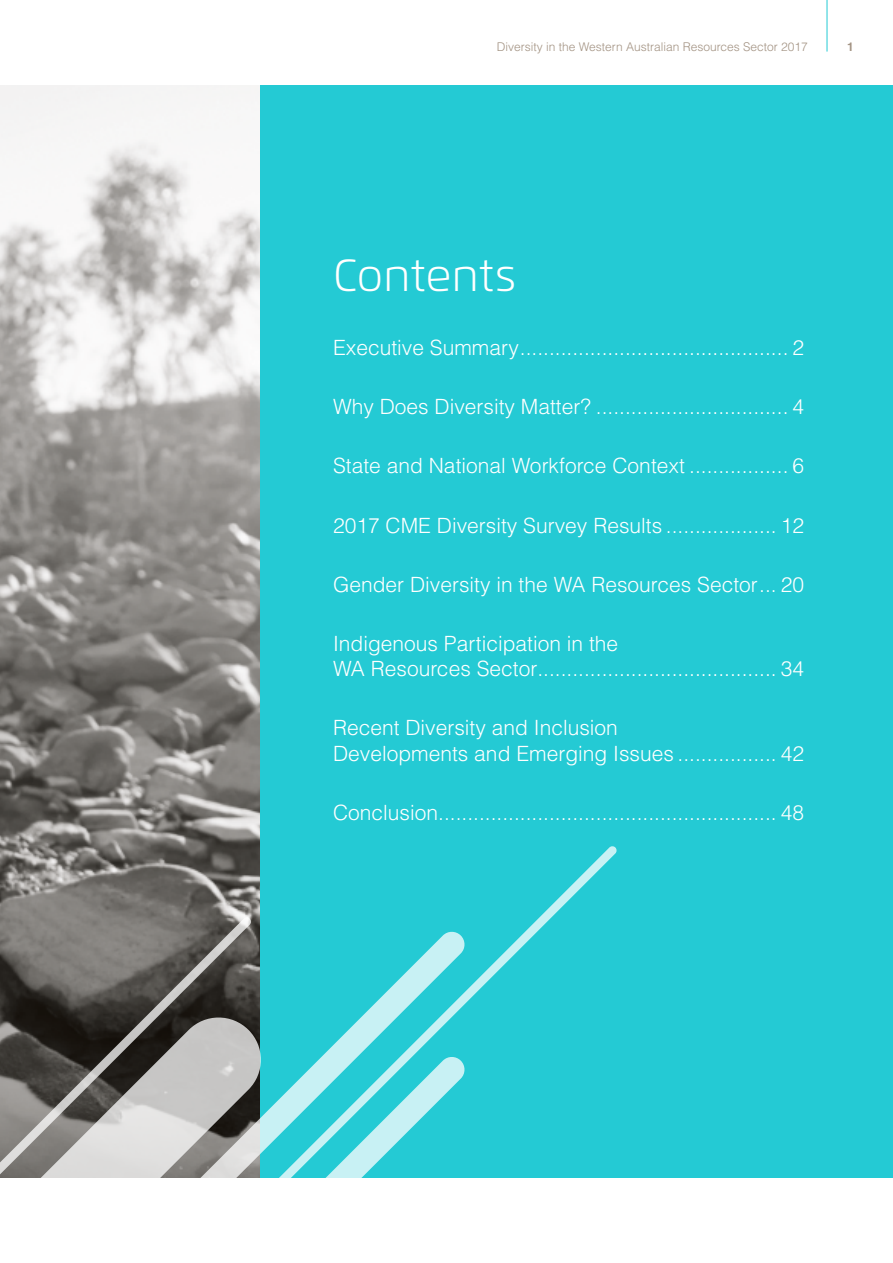
<style>
.page{position:relative;width:893px;height:1263px;background:#fff}
.page>*{position:absolute;margin:0;border:0;box-sizing:border-box;transform-origin:0 0}
.t1{font:300 45px "Flexo";color:#fff}
.t2{font:300 21px/25.2px "Helvetica LT Std";color:#fff}
.t3{font:300 12px "Helvetica LT Std";color:#a39383}
.t4{font:700 12px "Helvetica LT Std";color:#a39383}
</style>
<div class="page">
<img style="left:0;top:85px;width:261px;height:832px">
<div style="left:261px;top:85px;width:632px;height:1093px;background:#24cad4"></div>
<svg style="left:228px;top:846px;width:389px;height:157px"></svg>
<svg style="left:251px;top:930px;width:215px;height:126px"></svg>
<svg style="left:0;top:917px;width:251px;height:261px;background:#64625e"></svg>
<svg style="left:63px;top:1056px;width:402px;height:122px"></svg>
<svg style="left:153px;top:85px;width:67px;height:120px"></svg>
<svg style="left:0;top:85px;width:153px;height:216px;fill:#f3f3f3"></svg>
<hr style="left:827px;top:0;width:1px;height:52px;background:#24cad4">
<p class="t3" style="left:497px;top:42px;width:313px">Diversity in the Western Australian Resources Sector 2017</p>
<p class="t4" style="left:847px;top:42px;width:8px">1</p>
<h1 class="t1" style="left:333px;top:258px;width:185px">Contents</h1>
<p class="t2" style="left:333px;top:337px;width:472px">Executive Summary .............................................. 2</p>
<p class="t2" style="left:333px;top:396px;width:472px">Why Does Diversity Matter? ................................. 4</p>
<p class="t2" style="left:333px;top:455px;width:473px">State and National Workforce Context ................. 6</p>
<p class="t2" style="left:333px;top:514px;width:472px">2017 CME Diversity Survey Results ................... 12</p>
<p class="t2" style="left:333px;top:574px;width:472px">Gender Diversity in the WA Resources Sector ... 20</p>
<p class="t2" style="left:333px;top:633px;width:472px">Indigenous Participation in the<br>WA Resources Sector ......................................... 34</p>
<p class="t2" style="left:333px;top:717px;width:472px">Recent Diversity and Inclusion<br>Developments and Emerging Issues ................. 42</p>
<p class="t2" style="left:333px;top:802px;width:473px">Conclusion .......................................................... 48</p>
</div>
